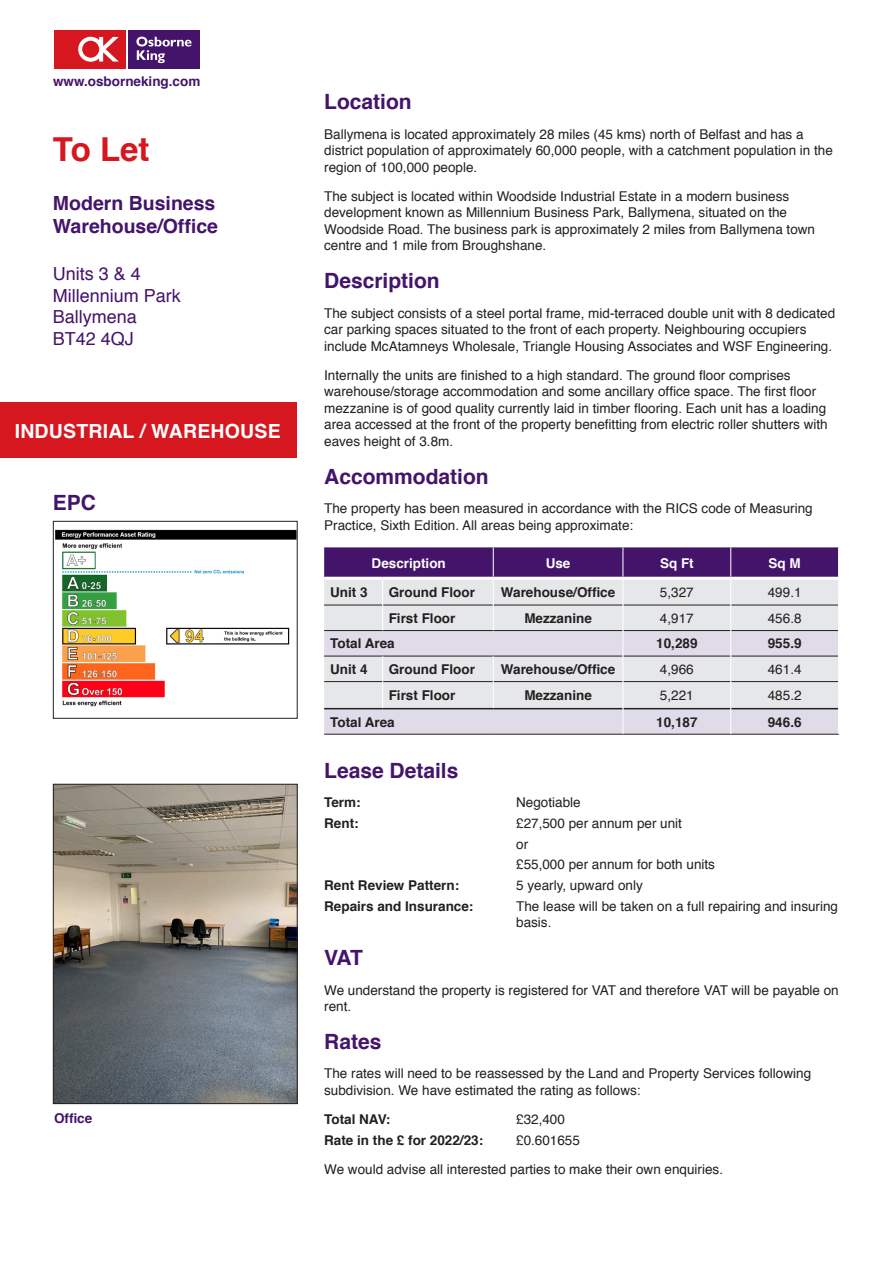
<style>
.page{position:relative;width:893px;height:1263px;background:#fff}
.page>*{position:absolute;margin:0;border:0;box-sizing:border-box;transform-origin:0 0}
.Inside_-_Sale_-_Let{font:700 33px "Helvetica";color:#d7171f}
.t1{font:700 21px "Helvetica";color:#44146b}
.Inside_Description{font:700 19.5px/23.4px "Helvetica";color:#44146b}
.Property_Type{font:700 19.5px "Helvetica";letter-spacing:.01em;color:#fff}
.Address_Inside{font:18px "Helvetica";color:#44146b}
.Body_Text{font:13.5px/16.5px "Helvetica";color:#231f20}
.Bold_to_Regular{font:13.5px/16.5px "Helvetica";color:#231f20}
.tbl_-_first_column{font:700 13.5px "Helvetica";color:#231f20}
.Bold_to_Regular-2{font:700 13.5px "Helvetica";color:#231f20}
.tbl_-_detail_columns{font:13.5px "Helvetica";color:#231f20}
.Image_Caption{font:700 13.5px "Helvetica";color:#44146b}
.tbl_-_detail_columns-2{font:700 13.5px "Helvetica";color:#231f20}
.tbl_-_Header{font:700 13.5px "Helvetica";color:#fff}
</style>
<div class="page">
<div style="left:51px;top:27px;width:152px;height:44px;background:linear-gradient(to right,#fff,#fff)"></div>
<div style="left:128px;top:30px;width:72px;height:38px;background:#44146b"></div>
<svg style="left:136px;top:37px;width:55px;height:26px"></svg>
<div style="left:54px;top:30px;width:72px;height:38px;background:#d7171f"></div>
<svg style="left:78px;top:37px;width:41px;height:25px"></svg>
<img style="left:55px;top:529px;width:241px;height:178px">
<div style="left:53px;top:521px;width:245px;height:198px;border:1px solid #231f20"></div>
<img style="left:55px;top:786px;width:241px;height:316px">
<div style="left:53px;top:784px;width:245px;height:320px;border:1px solid #231f20"></div>
<hr style="left:324px;top:734px;width:59px;height:1px;background:#231f20">
<hr style="left:383px;top:734px;width:110px;height:1px;background:#231f20">
<hr style="left:493px;top:734px;width:130px;height:1px;background:#231f20">
<hr style="left:623px;top:734px;width:108px;height:1px;background:#231f20">
<hr style="left:731px;top:734px;width:108px;height:1px;background:#231f20">
<svg style="left:324px;top:547px;width:515px;height:187px;background:#c4bccf"></svg>
<hr style="left:493px;top:547px;width:1px;height:30px;background:#fff">
<hr style="left:623px;top:547px;width:1px;height:30px;background:#fff">
<hr style="left:730px;top:547px;width:1px;height:30px;background:#fff">
<hr style="left:838px;top:547px;width:1px;height:31px;background:#fff">
<hr style="left:324px;top:577px;width:59px;height:3px;background:#fff">
<hr style="left:383px;top:577px;width:110px;height:3px;background:#fff">
<hr style="left:493px;top:577px;width:130px;height:3px;background:#fff">
<hr style="left:623px;top:577px;width:108px;height:3px;background:#fff">
<hr style="left:731px;top:577px;width:107px;height:3px;background:#fff">
<div style="left:0;top:403px;width:296px;height:55px;background:#d7171f"></div>
<p class="Image_Caption" style="left:53px;top:70px;width:149px">www.osborneking.com</p>
<p class="Inside_-_Sale_-_Let" style="left:53px;top:123px;width:98px">To Let</p>
<p class="Inside_Description" style="left:53px;top:191px;width:167px">Modern Business<br>Warehouse/Office</p>
<p class="Address_Inside" style="left:53px;top:260px;width:90px">Units 3 &amp; 4</p>
<p class="Address_Inside" style="left:53px;top:282px;width:130px">Millennium Park</p>
<p class="Address_Inside" style="left:53px;top:303px;width:86px">Ballymena</p>
<p class="Address_Inside" style="left:53px;top:325px;width:83px">BT42 4QJ</p>
<p class="Property_Type" style="left:15px;top:415px;width:267px">INDUSTRIAL / WAREHOUSE</p>
<h3 class="t1" style="left:53px;top:486px;width:45px">EPC</h3>
<p class="Image_Caption" style="left:54px;top:1107px;width:40px">Office</p>
<h3 class="t1" style="left:324px;top:85px;width:89px">Location</h3>
<p class="Body_Text" style="left:324px;top:126px;width:510px">Ballymena is located approximately 28 miles (45 kms) north of Belfast and has a district population of approximately 60,000 people, with a catchment population in the region of 100,000 people.</p>
<p class="Body_Text" style="left:324px;top:188px;width:492px">The subject is located within Woodside Industrial Estate in a modern business development known as Millennium Business Park, Ballymena, situated on the Woodside Road. The business park is approximately 2 miles from Ballymena town centre and 1 mile from Broughshane.</p>
<h3 class="t1" style="left:324px;top:264px;width:117px">Description</h3>
<p class="Body_Text" style="left:324px;top:305px;width:512px">The subject consists of a steel portal frame, mid-terraced double unit with 8 dedicated car parking spaces situated to the front of each property. Neighbouring occupiers include McAtamneys Wholesale, Triangle Housing Associates and WSF Engineering.</p>
<p class="Body_Text" style="left:324px;top:367px;width:505px">Internally the units are finished to a high standard. The ground floor comprises warehouse/storage accommodation and some ancillary office space. The first floor mezzanine is of good quality currently laid in timber flooring. Each unit has a loading area accessed at the front of the property benefitting from electric roller shutters with eaves height of 3.8m.</p>
<h3 class="t1" style="left:324px;top:459px;width:166px">Accommodation</h3>
<p class="Body_Text" style="left:324px;top:500px;width:490px">The property has been measured in accordance with the RICS code of Measuring<br>Practice, Sixth Edition. All areas being approximate:</p>
<p class="tbl_-_Header" style="left:372px;top:552px;width:76px">Description</p>
<p class="tbl_-_Header" style="left:546px;top:552px;width:26px">Use</p>
<p class="tbl_-_Header" style="left:660px;top:552px;width:35px">Sq Ft</p>
<p class="tbl_-_Header" style="left:769px;top:552px;width:34px">Sq M</p>
<p class="tbl_-_first_column" style="left:330px;top:582px;width:39px">Unit 3</p>
<p class="tbl_-_first_column" style="left:389px;top:582px;width:88px">Ground Floor</p>
<p class="tbl_-_first_column" style="left:501px;top:582px;width:116px">Warehouse/Office</p>
<p class="tbl_-_detail_columns" style="left:660px;top:582px;width:35px">5,327</p>
<p class="tbl_-_detail_columns" style="left:768px;top:582px;width:35px">499.1</p>
<p class="tbl_-_first_column" style="left:389px;top:607px;width:68px">First Floor</p>
<p class="tbl_-_first_column" style="left:524px;top:607px;width:69px">Mezzanine</p>
<p class="tbl_-_detail_columns" style="left:660px;top:608px;width:35px">4,917</p>
<p class="tbl_-_detail_columns" style="left:768px;top:608px;width:35px">456.8</p>
<p class="tbl_-_first_column" style="left:330px;top:633px;width:66px">Total Area</p>
<p class="tbl_-_detail_columns-2" style="left:656px;top:633px;width:43px">10,289</p>
<p class="tbl_-_detail_columns-2" style="left:768px;top:633px;width:35px">955.9</p>
<p class="tbl_-_first_column" style="left:330px;top:658px;width:39px">Unit 4</p>
<p class="tbl_-_first_column" style="left:389px;top:658px;width:88px">Ground Floor</p>
<p class="tbl_-_first_column" style="left:501px;top:658px;width:116px">Warehouse/Office</p>
<p class="tbl_-_detail_columns" style="left:660px;top:659px;width:35px">4,966</p>
<p class="tbl_-_detail_columns" style="left:768px;top:659px;width:35px">461.4</p>
<p class="tbl_-_first_column" style="left:389px;top:684px;width:68px">First Floor</p>
<p class="tbl_-_first_column" style="left:524px;top:684px;width:69px">Mezzanine</p>
<p class="tbl_-_detail_columns" style="left:660px;top:685px;width:35px">5,221</p>
<p class="tbl_-_detail_columns" style="left:768px;top:685px;width:35px">485.2</p>
<p class="tbl_-_first_column" style="left:330px;top:711px;width:66px">Total Area</p>
<p class="tbl_-_detail_columns-2" style="left:656px;top:711px;width:43px">10,187</p>
<p class="tbl_-_detail_columns-2" style="left:768px;top:711px;width:35px">946.6</p>
<h3 class="t1" style="left:324px;top:753px;width:136px">Lease Details</h3>
<p class="Bold_to_Regular-2" style="left:324px;top:791px;width:38px">Term:</p>
<p class="Bold_to_Regular" style="left:516px;top:794px;width:66px">Negotiable</p>
<p class="Bold_to_Regular-2" style="left:324px;top:812px;width:36px">Rent:</p>
<p class="Bold_to_Regular" style="left:516px;top:815px;width:167px">£27,500 per annum per unit</p>
<p class="Bold_to_Regular" style="left:516px;top:836px;width:14px">or</p>
<p class="Bold_to_Regular" style="left:516px;top:857px;width:200px">£55,000 per annum for both units</p>
<p class="Bold_to_Regular-2" style="left:324px;top:874px;width:137px">Rent Review Pattern:</p>
<p class="Bold_to_Regular" style="left:516px;top:877px;width:128px">5 yearly, upward only</p>
<p class="Bold_to_Regular-2" style="left:324px;top:895px;width:151px">Repairs and Insurance:</p>
<p class="Bold_to_Regular" style="left:516px;top:898px;width:323px">The lease will be taken on a full repairing and insuring basis.</p>
<h3 class="t1" style="left:324px;top:941px;width:40px">VAT</h3>
<p class="Body_Text" style="left:324px;top:982px;width:516px">We understand the property is registered for VAT and therefore VAT will be payable on rent.</p>
<h3 class="t1" style="left:324px;top:1025px;width:59px">Rates</h3>
<p class="Body_Text" style="left:324px;top:1066px;width:488px">The rates will need to be reassessed by the Land and Property Services following subdivision. We have estimated the rating as follows:</p>
<p class="Bold_to_Regular-2" style="left:324px;top:1108px;width:68px">Total NAV:</p>
<p class="Bold_to_Regular" style="left:516px;top:1111px;width:50px">£32,400</p>
<p class="Bold_to_Regular-2" style="left:324px;top:1129px;width:161px">Rate in the £ for 2022/23:</p>
<p class="Bold_to_Regular" style="left:516px;top:1132px;width:65px">£0.601655</p>
<p class="Body_Text" style="left:324px;top:1161px;width:400px">We would advise all interested parties to make their own enquiries.</p>
</div>
